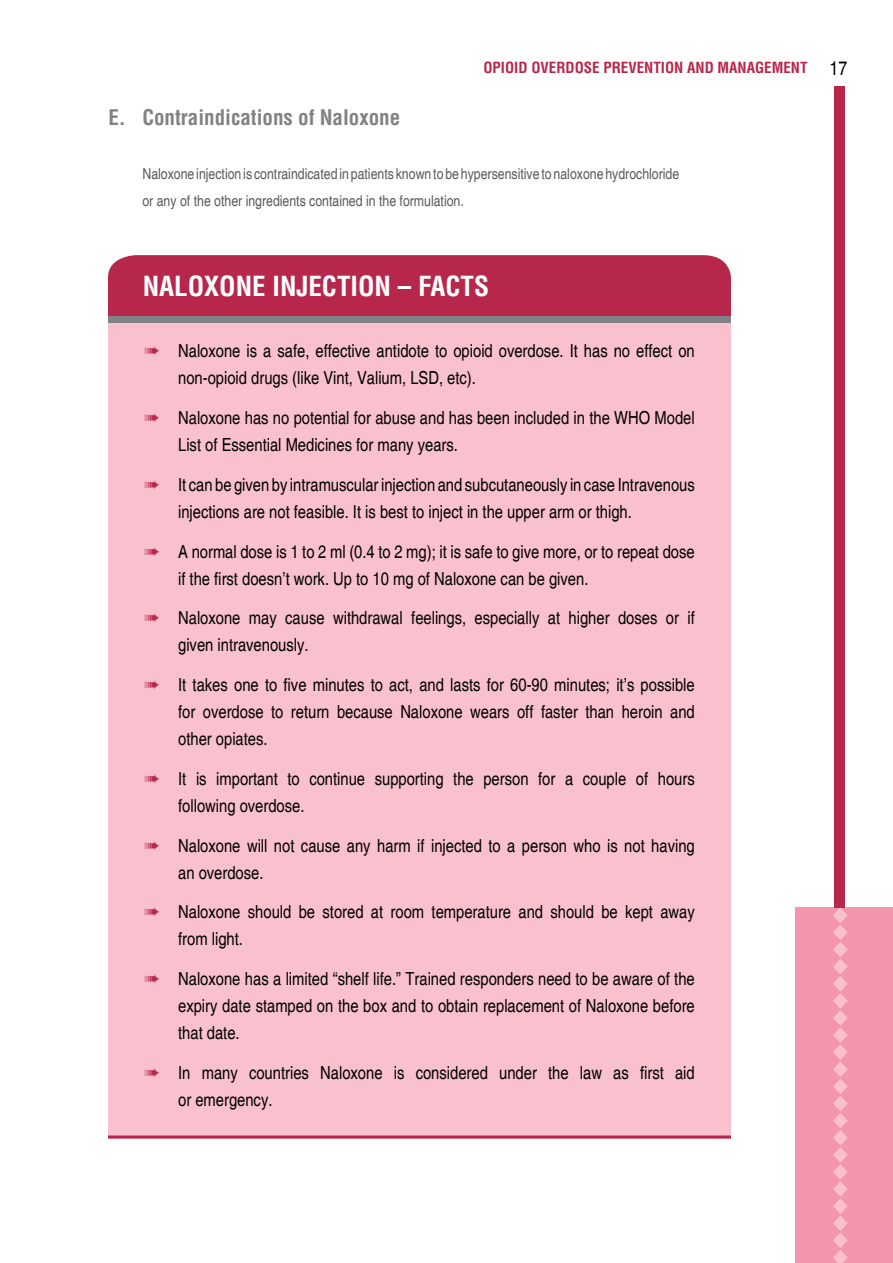
<style>
.page{position:relative;width:893px;height:1263px;background:#fff}
.page>*{position:absolute;margin:0;border:0;box-sizing:border-box;transform-origin:0 0}
.t1{font:700 condensed 27px "Helvetica";color:#fff}
.t2{font:700 condensed 21px "Helvetica";color:#808285}
.t3{font:condensed 18px/27px "Helvetica";color:#000}
.t4{font:condensed 15px/27px "Helvetica";color:#58595b}
.t5{font:700 condensed 15px "Helvetica";color:#b7274c}
.s1{font-weight:400;font-size:19.5px;color:#000}
</style>
<div class="page">
<div style="left:796px;top:907px;width:97px;height:356px;background:#f495ae"></div>
<div style="left:835px;top:86px;width:10px;height:821px;background:#b7274c"></div>
<svg style="left:833px;top:907px;width:15px;height:356px"></svg>
<div style="left:108px;top:255px;width:623px;height:61px;background:#b7274c"></div>
<div style="left:108px;top:321px;width:623px;height:817px;background:#f9c0ce"></div>
<div style="left:108px;top:316px;width:623px;height:6px;background:#808285"></div>
<hr style="left:108px;top:1135px;width:623px;height:3px;background:#b7274c">
<p class="t2" style="left:108px;top:104px;width:293px">E. Contraindications of Naloxone</p>
<p class="t5" style="left:483px;top:58px;width:365px">OPIOID OVERDOSE PREVENTION AND MANAGEMENT <span class="s1">17</span></p>
<p class="t4" style="left:142px;top:161px;width:538px">Naloxone injection is contraindicated in patients known to be hypersensitive to naloxone hydrochloride or any of the other ingredients contained in the formulation.</p>
<h1 class="t1" style="left:143px;top:269px;width:348px">NALOXONE INJECTION – FACTS</h1>
<p class="t3" style="left:178px;top:338px;width:518px">Naloxone is a safe, effective antidote to opioid overdose. It has no effect on non-opioid drugs (like Vint, Valium, LSD, etc).</p>
<p class="t3" style="left:178px;top:404px;width:518px">Naloxone has no potential for abuse and has been included in the WHO Model<br>List of Essential Medicines for many years.</p>
<p class="t3" style="left:178px;top:471px;width:518px">It can be given by intramuscular injection and subcutaneously in case Intravenous injections are not feasible. It is best to inject in the upper arm or thigh.</p>
<p class="t3" style="left:178px;top:538px;width:518px">A normal dose is 1 to 2 ml (0.4 to 2 mg); it is safe to give more, or to repeat dose if the first doesn’t work. Up to 10 mg of Naloxone can be given.</p>
<p class="t3" style="left:178px;top:605px;width:518px">Naloxone may cause withdrawal feelings, especially at higher doses or if given intravenously.</p>
<p class="t3" style="left:178px;top:671px;width:518px;text-align:justify">It takes one to five minutes to act, and lasts for 60-90 minutes; it’s possible for overdose to return because Naloxone wears off faster than heroin and other opiates.</p>
<p class="t3" style="left:178px;top:765px;width:518px">It is important to continue supporting the person for a couple of hours following overdose.</p>
<p class="t3" style="left:178px;top:832px;width:518px">Naloxone will not cause any harm if injected to a person who is not having an overdose.</p>
<p class="t3" style="left:178px;top:899px;width:518px">Naloxone should be stored at room temperature and should be kept away from light.</p>
<p class="t3" style="left:178px;top:965px;width:518px;text-align:justify">Naloxone has a limited “shelf life.” Trained responders need to be aware of the expiry date stamped on the box and to obtain replacement of Naloxone before that date.</p>
<p class="t3" style="left:178px;top:1059px;width:518px">In many countries Naloxone is considered under the law as first aid or emergency.</p>
</div>
